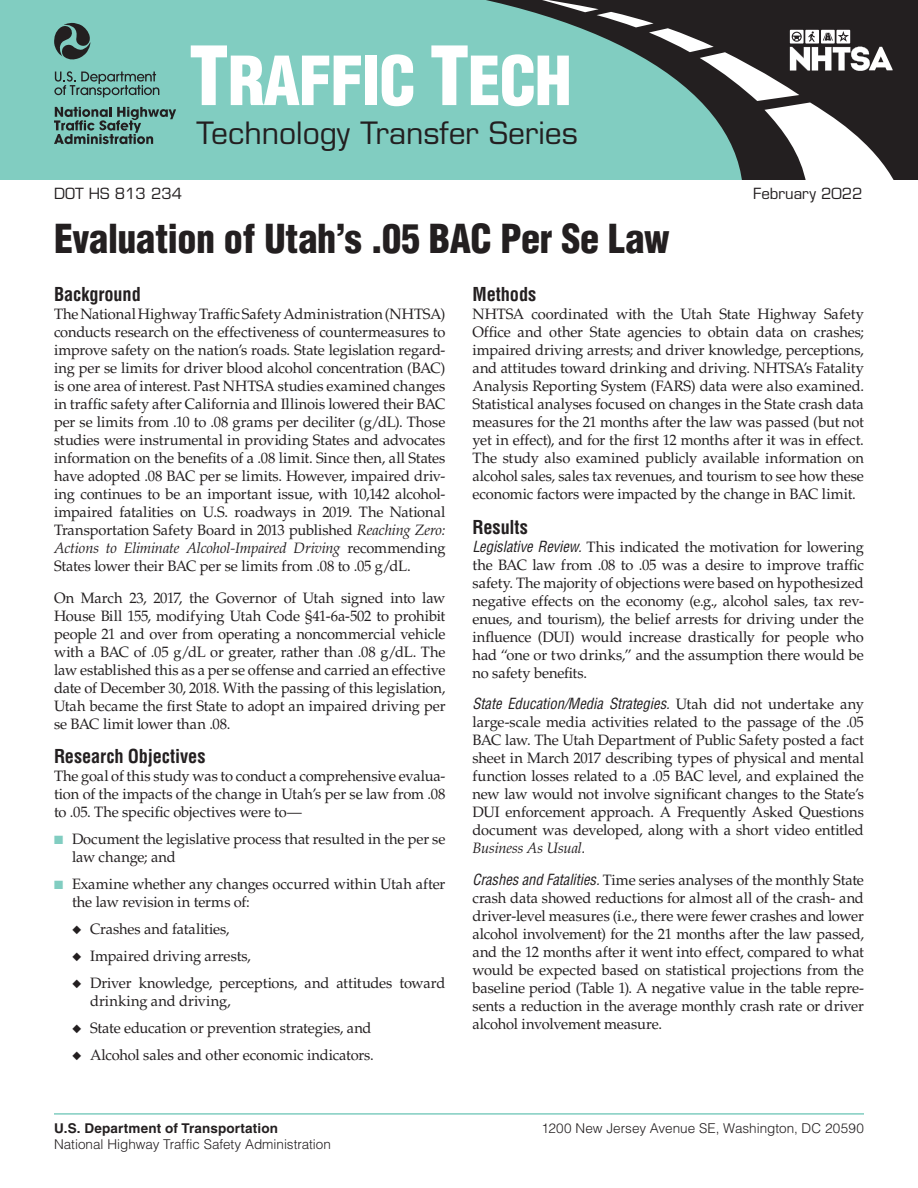
<style>
.page{position:relative;width:918px;height:1188px;background:#fff}
.page>*{position:absolute;margin:0;border:0;box-sizing:border-box;transform-origin:0 0}
.t1{font:900 condensed 66px "Helvetica LT Std";letter-spacing:-.02em;color:#fff}
.t2{font:900 condensed 39px "Helvetica LT Std";letter-spacing:-.01em;color:#231f20}
.t3{font:30px "Eurostile LT Std";color:#231f20}
.HeadA{font:700 condensed 18.75px "Helvetica LT Std";letter-spacing:-.005em;color:#231f20}
.Body_Text{font:15px/18px "Palatino LT Std";letter-spacing:-.01em;color:#231f20;text-align:justify}
.t4{font:15px "Eurostile LT Std";color:#231f20}
.t5{font:300 13.5px "Helvetica LT Std";color:#231f20}
.t6{font:700 13.5px "Helvetica LT Std";letter-spacing:.01em;color:#231f20}
.s1{font-size:79.5px}
.s2{font-style:italic}
.s3{color:#81cdc1}
.s4{font-family:"Helvetica LT Std";font-style:italic;font-stretch:condensed}
</style>
<div class="page">
<hr style="left:54px;top:1113px;width:810px;height:2px;background:#81cdc1">
<div style="left:0;top:0;width:918px;height:180px;background:#81cdc1"></div>
<svg style="left:486px;top:0;width:432px;height:180px"></svg>
<svg style="left:529px;top:0;width:367px;height:180px"></svg>
<svg style="left:54px;top:23px;width:37px;height:37px"></svg>
<svg style="left:54px;top:71px;width:105px;height:26px"></svg>
<svg style="left:54px;top:107px;width:122px;height:37px"></svg>
<h1 class="t1" style="left:189px;top:39px;width:384px"><span class="s1">T</span>RAFFIC <span class="s1">T</span>ECH</h1>
<h3 class="t3" style="left:196px;top:115px;width:383px">Technology Transfer Series</h3>
<p class="t4" style="left:54px;top:185px;width:130px">DOT HS 813 234</p>
<p class="t4" style="left:753px;top:185px;width:111px">February 2022</p>
<h1 class="t2" style="left:54px;top:214px;width:617px">Evaluation of Utah’s .05 BAC Per Se Law</h1>
<h2 class="HeadA" style="left:54px;top:283px;width:88px">Background</h2>
<p class="Body_Text" style="left:54px;top:305px;width:393px">The National Highway Traffic Safety Administration (NHTSA) conducts research on the effectiveness of countermeasures to improve safety on the nation’s roads. State legislation regard&shy;ing per se limits for driver blood alcohol concentration (BAC) is one area of interest. Past NHTSA studies examined changes in traffic safety after California and Illinois lowered their BAC per se limits from .10 to .08 grams per deciliter (g/dL). Those studies were instrumental in providing States and advocates information on the benefits of a .08 limit. Since then, all States have adopted .08 BAC per se limits. However, impaired driv&shy;ing continues to be an important issue, with 10,142 alcohol&shy;impaired fatalities on U.S. roadways in 2019. The National Transportation Safety Board in 2013 published <span class="s2">Reaching Zero:<br>Actions to Eliminate Alcohol-Impaired Driving</span> recommending States lower their BAC per se limits from .08 to .05 g/dL.</p>
<p class="Body_Text" style="left:54px;top:589px;width:393px">On March 23, 2017, the Governor of Utah signed into law House Bill 155, modifying Utah Code §41-6a-502 to prohibit people 21 and over from operating a noncommercial vehicle with a BAC of .05 g/dL or greater, rather than .08 g/dL. The law established this as a per se offense and carried an effective date of December 30, 2018. With the passing of this legislation, Utah became the first State to adopt an impaired driving per se BAC limit lower than .08.</p>
<h2 class="HeadA" style="left:54px;top:745px;width:153px">Research Objectives</h2>
<p class="Body_Text" style="left:54px;top:767px;width:393px">The goal of this study was to conduct a comprehensive evalua&shy;tion of the impacts of the change in Utah’s per se law from .08 to .05. The specific objectives were to—</p>
<p class="Body_Text" style="left:72px;top:830px;width:375px;text-indent:-18px"><span class="s3">■</span> Document the legislative process that resulted in the per se law change; and</p>
<p class="Body_Text" style="left:72px;top:875px;width:375px;text-indent:-18px"><span class="s3">■</span> Examine whether any changes occurred within Utah after the law revision in terms of:</p>
<p class="Body_Text" style="left:72px;top:920px;width:159px">◆ Crashes and fatalities,</p>
<p class="Body_Text" style="left:72px;top:947px;width:180px">◆ Impaired driving arrests,</p>
<p class="Body_Text" style="left:90px;top:974px;width:357px;text-indent:-18px">◆ Driver knowledge, perceptions, and attitudes toward drinking and driving,</p>
<p class="Body_Text" style="left:72px;top:1019px;width:301px">◆ State education or prevention strategies, and</p>
<p class="Body_Text" style="left:72px;top:1046px;width:303px">◆ Alcohol sales and other economic indicators.</p>
<h2 class="HeadA" style="left:472px;top:283px;width:65px">Methods</h2>
<p class="Body_Text" style="left:472px;top:305px;width:393px">NHTSA coordinated with the Utah State Highway Safety Office and other State agencies to obtain data on crashes; impaired driving arrests; and driver knowledge, perceptions, and attitudes toward drinking and driving. NHTSA’s Fatality Analysis Reporting System (FARS) data were also examined.<br>Statistical analyses focused on changes in the State crash data measures for the 21 months after the law was passed (but not yet in effect), and for the first 12 months after it was in effect.<br>The study also examined publicly available information on alcohol sales, sales tax revenues, and tourism to see how these economic factors were impacted by the change in BAC limit.</p>
<h2 class="HeadA" style="left:472px;top:515px;width:57px">Results</h2>
<p class="Body_Text" style="left:472px;top:538px;width:393px"><span class="s4">Legislative Review.</span> This indicated the motivation for lowering the BAC law from .08 to .05 was a desire to improve traffic safety. The majority of objections were based on hypothesized negative effects on the economy (e.g., alcohol sales, tax rev&shy;enues, and tourism), the belief arrests for driving under the influence (DUI) would increase drastically for people who had “one or two drinks,” and the assumption there would be no safety benefits.</p>
<p class="Body_Text" style="left:472px;top:695px;width:393px"><span class="s4">State Education/Media Strategies.</span> Utah did not undertake any large-scale media activities related to the passage of the .05<br>BAC law. The Utah Department of Public Safety posted a fact sheet in March 2017 describing types of physical and mental function losses related to a .05 BAC level, and explained the new law would not involve significant changes to the State’s DUI enforcement approach. A Frequently Asked Questions document was developed, along with a short video entitled <span class="s2">Business As Usual.</span></p>
<p class="Body_Text" style="left:472px;top:871px;width:393px"><span class="s4">Crashes and Fatalities.</span> Time series analyses of the monthly State crash data showed reductions for almost all of the crash- and driver-level measures (i.e., there were fewer crashes and lower alcohol involvement) for the 21 months after the law passed, and the 12 months after it went into effect, compared to what would be expected based on statistical projections from the baseline period (Table 1). A negative value in the table repre&shy;sents a reduction in the average monthly crash rate or driver alcohol involvement measure.</p>
<p class="t6" style="left:54px;top:1120px;width:226px">U.S. Department of Transportation</p>
<p class="t5" style="left:541px;top:1120px;width:324px">1200 New Jersey Avenue SE, Washington, DC 20590</p>
<p class="t5" style="left:54px;top:1136px;width:279px">National Highway Traffic Safety Administration</p>
</div>
